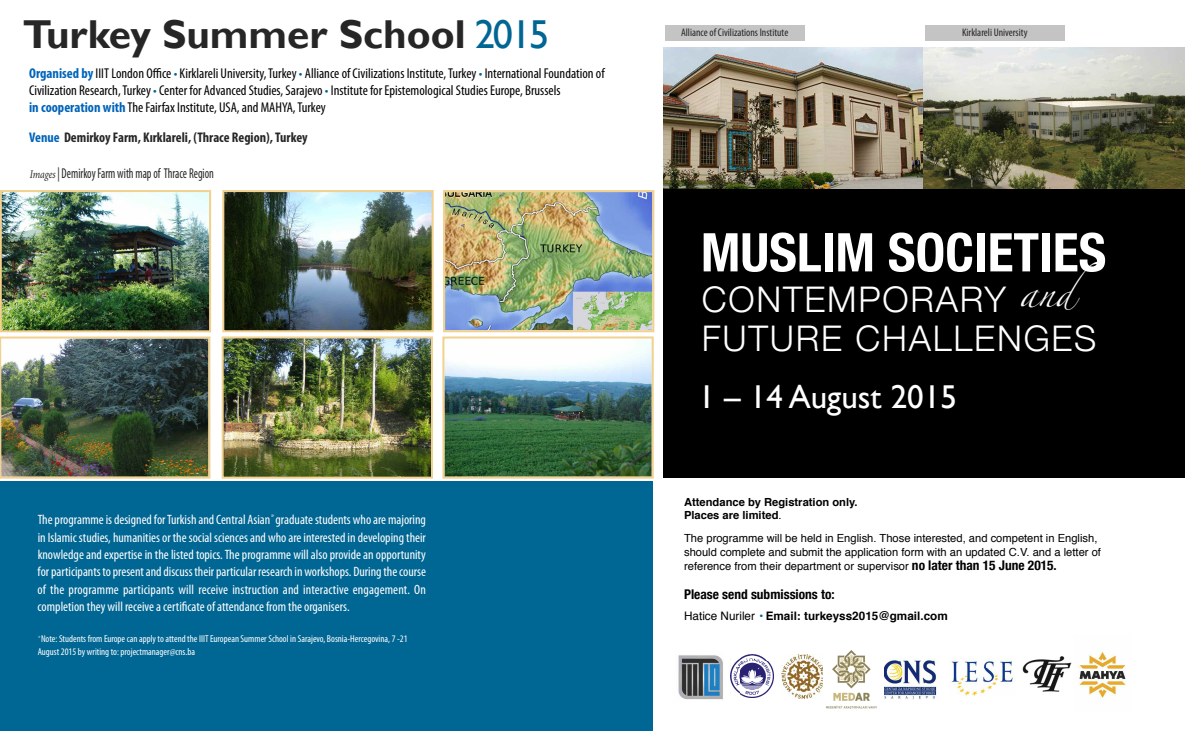
<style>
.page{position:relative;width:1185px;height:731px;background:#fff}
.page>*{position:absolute;margin:0;border:0;box-sizing:border-box;transform-origin:0 0}
.t1{font:700 condensed 53.4px "Helvetica Neue";color:#fff}
.t2{font:700 40.3px "Gill Sans";color:#272627}
.t3{font:300 35.3px/38.9px "Helvetica Neue";letter-spacing:.05em;color:#fff}
.t4{font:33px "Gill Sans";color:#fff}
.t5{font:condensed 14.3px "Myriad Pro";color:#272627;scale:.81 1}
.t6{font:condensed 14.2px/17.1px "Myriad Pro";color:#000}
.t7{font:700 condensed 14px "Myriad Pro";color:#272627}
.t8{font:condensed 13.6px/17.4px "Myriad Pro";color:#fff;text-align:justify}
.t9{font:700 condensed 13.4px "Helvetica Neue";color:#000}
.t10{font:700 11.7px "Helvetica";color:#000}
.t11{font:11.2px/14.2px "Helvetica";color:#000}
.t12{font:700 11.2px/12.6px "Helvetica";color:#000}
.t13{font:condensed 11px "Myriad Pro";color:#272627}
.t14{font:condensed 10px/13.1px "Myriad Pro";color:#fff}
.s1{font-weight:400;color:#006693}
.s2{font-weight:700;color:#0064ba}
.s3{color:#006693}
.s4{color:#0064ba}
.s5{font-family:"Minion Pro";font-style:italic;font-stretch:normal;font-size:11.7px}
.s6{font-family:"Zapfino";font-weight:400;font-size:26.3px}
.s7{font-weight:400}
.s8{font-family:"Helvetica Neue";font-weight:700;font-stretch:condensed;font-size:13.4px}
</style>
<div class="page">
<div style="left:0;top:482px;width:653px;height:249px;background:#006693"></div>
<img style="left:663px;top:47px;width:260px;height:142px">
<img style="left:923px;top:47px;width:262px;height:142px">
<div style="left:663px;top:189px;width:522px;height:288px;background:#000"></div>
<img style="left:678px;top:655px;width:45px;height:45px">
<img style="left:731px;top:655px;width:42px;height:43px">
<img style="left:884px;top:658px;width:53px;height:41px">
<img style="left:951px;top:659px;width:63px;height:37px">
<img style="left:1022px;top:656px;width:50px;height:36px">
<img style="left:781px;top:655px;width:42px;height:43px">
<div style="left:665px;top:25px;width:139px;height:16px;background:#c5c4c5"></div>
<div style="left:925px;top:25px;width:139px;height:16px;background:#c5c4c5"></div>
<img style="left:825px;top:650px;width:52px;height:59px">
<img style="left:446px;top:193px;width:205px;height:136px">
<div style="left:443px;top:190px;width:211px;height:142px;border:2px solid #f1d18d"></div>
<img style="left:3px;top:193px;width:205px;height:136px">
<div style="left:0;top:190px;width:211px;height:142px;border:2px solid #f1d18d"></div>
<img style="left:225px;top:193px;width:206px;height:136px">
<div style="left:222px;top:190px;width:212px;height:142px;border:2px solid #f1d18d"></div>
<img style="left:445px;top:339px;width:206px;height:137px">
<div style="left:442px;top:336px;width:212px;height:143px;border:2px solid #f1d18d"></div>
<img style="left:0;top:336px;width:210px;height:143px">
<img style="left:225px;top:339px;width:205px;height:137px">
<div style="left:222px;top:336px;width:211px;height:143px;border:2px solid #f1d18d"></div>
<img style="left:1077px;top:649px;width:49px;height:51px">
<h2 class="t2" style="left:23px;top:11px;width:528px">Turkey Summer School <span class="s1">2015</span></h2>
<p class="t6" style="left:29px;top:66px;width:577px"><span class="s2">Organised by</span> IIIT London Office <span class="s3">•</span> Kirklareli University,Turkey <span class="s3">•</span> Alliance of Civilizations Institute,Turkey <span class="s3">•</span> International Foundation of<br>Civilization Research,Turkey <span class="s3">•</span> Center for Advanced Studies, Sarajevo <span class="s3">•</span> Institute for Epistemological Studies Europe, Brussels<br><span class="s2">in cooperation with</span> The Fairfax Institute, USA, and MAHYA,Turkey</p>
<p class="t7" style="left:29px;top:133px;width:280px"><span class="s4">Venue</span> Demirkoy Farm, Kırklareli, (Thrace Region),Turkey</p>
<p class="t5" style="left:30px;top:169px;width:229px"><span class="s5">Images</span> | Demirkoy Farm with map of Thrace Region</p>
<p class="t8" style="left:38px;top:512px;width:390px">TheprogrammeisdesignedforTurkish andCentral Asian<sup>*</sup>graduatestudents whoaremajoring in Islamic studies, humanities or the social sciences and who are interested in developing their knowledge and expertise in the listed topics.The programme will also provide an opportunity forparticipantstopresentanddiscusstheirparticular research inworkshops. Duringthecourse of the programme participants will receive instruction and interactive engagement. On completion they will receive a certificate of attendance from the organisers.</p>
<p class="t14" style="left:38px;top:633px;width:371px"><sup>*</sup>Note: Students from Europe can apply to attend the IIIT European Summer School in Sarajevo, Bosnia-Hercegovina, 7 -21<br>August 2015 by writing to: projectmanager@cns.ba</p>
<p class="t13" style="left:681px;top:28px;width:109px">Alliance of Civilizations Institute</p>
<p class="t13" style="left:962px;top:28px;width:67px">Kirklareli University</p>
<h1 class="t1" style="left:701px;top:220px;width:407px">MUSLIM SOCIETIES</h1>
<h3 class="t3" style="left:702px;top:279px;width:400px">CONTEMPORARY <span class="s6">and<br></span>FUTURE CHALLENGES</h3>
<h3 class="t4" style="left:698px;top:378px;width:260px">1 – 14 August 2015</h3>
<p class="t12" style="left:684px;top:497px;width:175px">Attendance by Registration only.<br>Places are limited<span class="s7">.</span></p>
<p class="t11" style="left:684px;top:532px;width:418px">The programme will be held in English. Those interested, and competent in English, should complete and submit the application form with an updated C.V. and a letter of reference from their department or supervisor <span class="s8">no later than 15 June 2015.</span></p>
<p class="t9" style="left:684px;top:586px;width:152px">Please send submissions to:</p>
<p class="t10" style="left:684px;top:611px;width:265px"><span class="s7">Hatice Nuriler</span> <span class="s1">•</span> Email: turkeyss2015@gmail.com</p>
</div>
